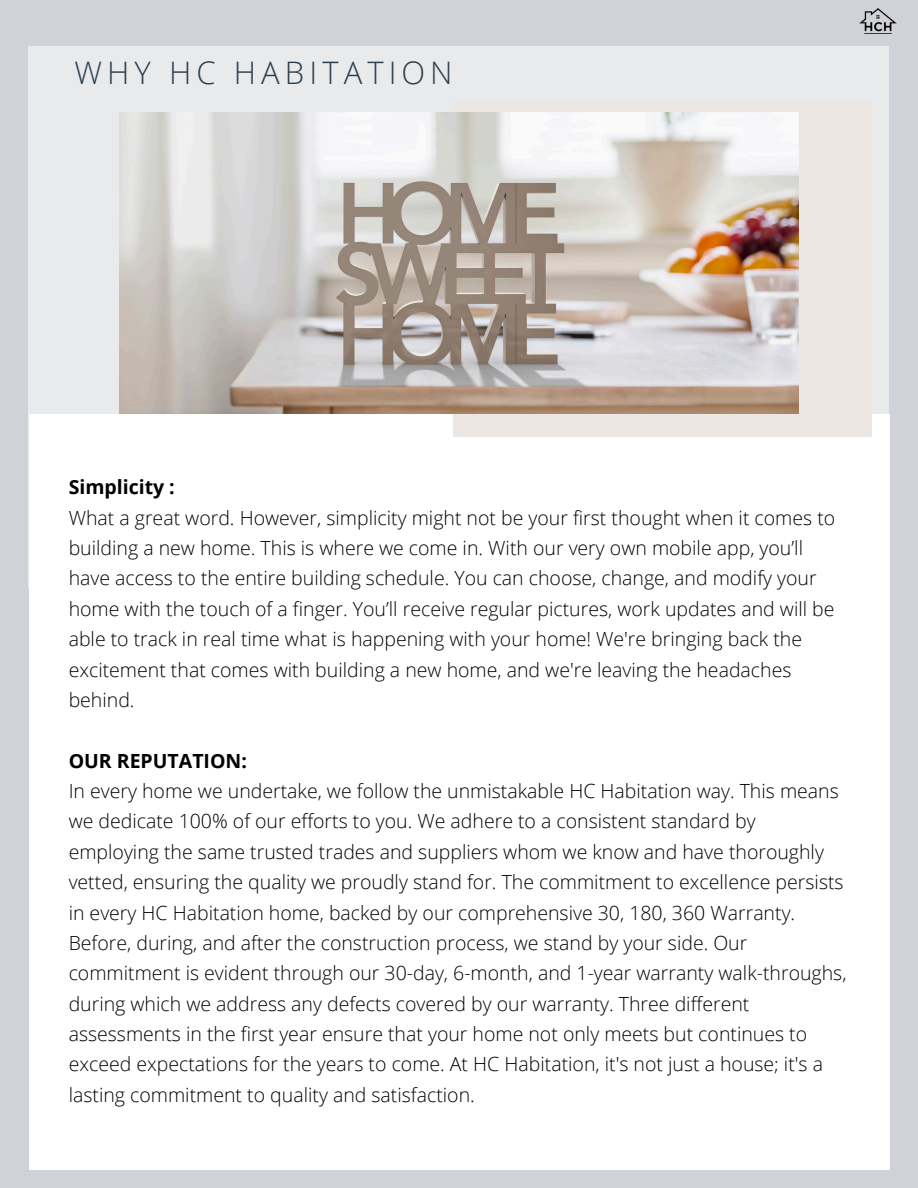
<style>
.page{position:relative;width:918px;height:1188px;background:#d0d2d7}
.page>*{position:absolute;margin:0;border:0;box-sizing:border-box;transform-origin:0 0}
.t1{font:300 31.05px "Open Sans";letter-spacing:.165em;color:#2d3f4e}
.t2{font:300 19.5px/30.3px "Open Sans";color:#000}
.t3{font:700 19.5px "Open Sans";color:#000}
</style>
<div class="page">
<div style="left:29px;top:47px;width:860px;height:541px;background:#e9eaec"></div>
<div style="left:29px;top:414px;width:860px;height:756px;background:#fff"></div>
<div style="left:453px;top:102px;width:418px;height:335px;background:#ede7e3"></div>
<img style="left:119px;top:112px;width:680px;height:302px">
<img style="left:860px;top:8px;width:37px;height:26px">
<p class="t1" style="left:74px;top:50px;width:380px">WHY HC HABITATION</p>
<p class="t3" style="left:69px;top:474px;width:108px">Simplicity :</p>
<p class="t2" style="left:69px;top:502px;width:768px">What a great word. However, simplicity might not be your first thought when it comes to building a new home. This is where we come in. With our very own mobile app, you’ll have access to the entire building schedule. You can choose, change, and modify your home with the touch of a finger. You’ll receive regular pictures, work updates and will be able to track in real time what is happening with your home! We're bringing back the excitement that comes with building a new home, and we're leaving the headaches behind.</p>
<p class="t3" style="left:69px;top:747px;width:180px">OUR REPUTATION:</p>
<p class="t2" style="left:69px;top:775px;width:777px">In every home we undertake, we follow the unmistakable HC Habitation way. This means we dedicate 100% of our efforts to you. We adhere to a consistent standard by employing the same trusted trades and suppliers whom we know and have thoroughly vetted, ensuring the quality we proudly stand for. The commitment to excellence persists in every HC Habitation home, backed by our comprehensive 30, 180, 360 Warranty.</p>
<p class="t2" style="left:69px;top:927px;width:779px">Before, during, and after the construction process, we stand by your side. Our commitment is evident through our 30-day, 6-month, and 1-year warranty walk-throughs, during which we address any defects covered by our warranty. Three different assessments in the first year ensure that your home not only meets but continues to exceed expectations for the years to come. At HC Habitation, it's not just a house; it's a lasting commitment to quality and satisfaction.</p>
</div>
